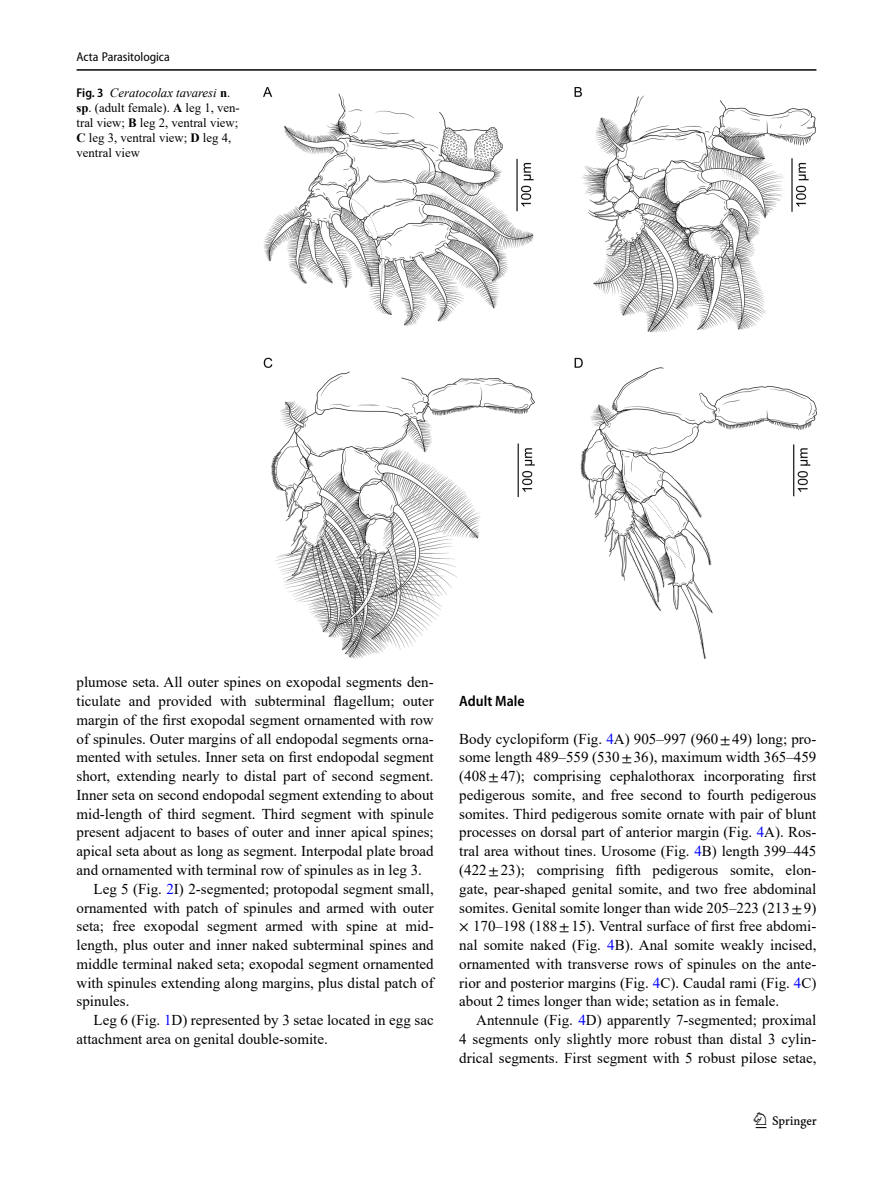
<style>
.page{position:relative;width:893px;height:1187px;background:#fff}
.page>*{position:absolute;margin:0;border:0;box-sizing:border-box;transform-origin:0 0}
.t1{font:22.5px "Springnew";color:#000}
.Body_Text_Indent{font:15px/18.8px "Times New Roman";color:#000;text-align:justify}
.Body_Text{font:15px/18.8px "Times New Roman";color:#000;text-align:justify}
.Head_3{font:600 semi-condensed 15px "Myriad Pro";color:#000}
.Figure_Caption_Side{font:12.75px/15px "Times New Roman";color:#000}
.t2{font:semi-condensed 12.75px "Myriad Pro";color:#000}
.s1{font-family:"Myriad Pro";font-weight:600;font-stretch:semi-condensed}
.s2{font-style:italic}
.s3{font-weight:700}
.s4{color:#00f}
.s5{font-family:"STIX"}
</style>
<div class="page">
<hr style="left:77px;top:69px;width:739px;height:2px;background:#000">
<img style="left:264px;top:87px;width:552px;height:571px">
<p class="t2" style="left:77px;top:49px;width:95px">Acta Parasitologica</p>
<p class="Figure_Caption_Side" style="left:77px;top:84px;width:165px"><span class="s1">Fig. 3</span> <span class="s2">Ceratocolax tavaresi</span> <span class="s3">n</span>. <span class="s3">sp</span>. (adult female). <span class="s3">A</span> leg 1, ven&shy;tral view; <span class="s3">B</span> leg 2, ventral view;<br><span class="s3">C</span> leg 3, ventral view; <span class="s3">D</span> leg 4, ventral view</p>
<p class="Body_Text_Indent" style="left:77px;top:672px;width:359px">plumose seta. All outer spines on exopodal segments den&shy;ticulate and provided with subterminal flagellum; outer margin of the first exopodal segment ornamented with row of spinules. Outer margins of all endopodal segments orna&shy;mented with setules. Inner seta on first endopodal segment short, extending nearly to distal part of second segment.<br>Inner seta on second endopodal segment extending to about mid-length of third segment. Third segment with spinule present adjacent to bases of outer and inner apical spines; apical seta about as long as segment. Interpodal plate broad and ornamented with terminal row of spinules as in leg 3.</p>
<p class="Body_Text_Indent" style="left:77px;top:878px;width:359px;text-indent:17px">Leg 5 (Fig. <span class="s4">2</span>I) 2-segmented; protopodal segment small, ornamented with patch of spinules and armed with outer seta; free exopodal segment armed with spine at mid&shy;length, plus outer and inner naked subterminal spines and middle terminal naked seta; exopodal segment ornamented with spinules extending along margins, plus distal patch of spinules.</p>
<p class="Body_Text_Indent" style="left:77px;top:1010px;width:359px;text-indent:17px">Leg 6 (Fig. <span class="s4">1</span>D) represented by 3 setae located in egg sac attachment area on genital double-somite.</p>
<p class="Head_3" style="left:459px;top:692px;width:67px">Adult Male</p>
<p class="Body_Text" style="left:459px;top:728px;width:359px">Body cyclopiform (Fig. <span class="s4">4</span>A) 905–997 (960<span class="s5">±</span>49) long; pro&shy;some length 489–559 (530<span class="s5">±</span>36), maximum width 365–459 (408<span class="s5">±</span>47); comprising cephalothorax incorporating first pedigerous somite, and free second to fourth pedigerous somites. Third pedigerous somite ornate with pair of blunt processes on dorsal part of anterior margin (Fig. <span class="s4">4</span>A). Ros&shy;tral area without tines. Urosome (Fig. <span class="s4">4</span>B) length 399–445 (422<span class="s5">±</span>23); comprising fifth pedigerous somite, elon&shy;gate, pear-shaped genital somite, and two free abdominal somites. Genital somite longer than wide 205–223 (213<span class="s5">±</span>9) <span class="s5">×</span> 170–198 (188<span class="s5">±</span>15). Ventral surface of first free abdomi&shy;nal somite naked (Fig. <span class="s4">4</span>B). Anal somite weakly incised, ornamented with transverse rows of spinules on the ante&shy;rior and posterior margins (Fig. <span class="s4">4</span>C). Caudal rami (Fig. <span class="s4">4</span>C) about 2 times longer than wide; setation as in female.</p>
<p class="Body_Text_Indent" style="left:459px;top:1010px;width:359px;text-indent:17px">Antennule (Fig. <span class="s4">4</span>D) apparently 7-segmented; proximal 4 segments only slightly more robust than distal 3 cylin&shy;drical segments. First segment with 5 robust pilose setae,</p>
<h1 class="t1" style="left:756px;top:1107px;width:63px">1 3</h1>
</div>
